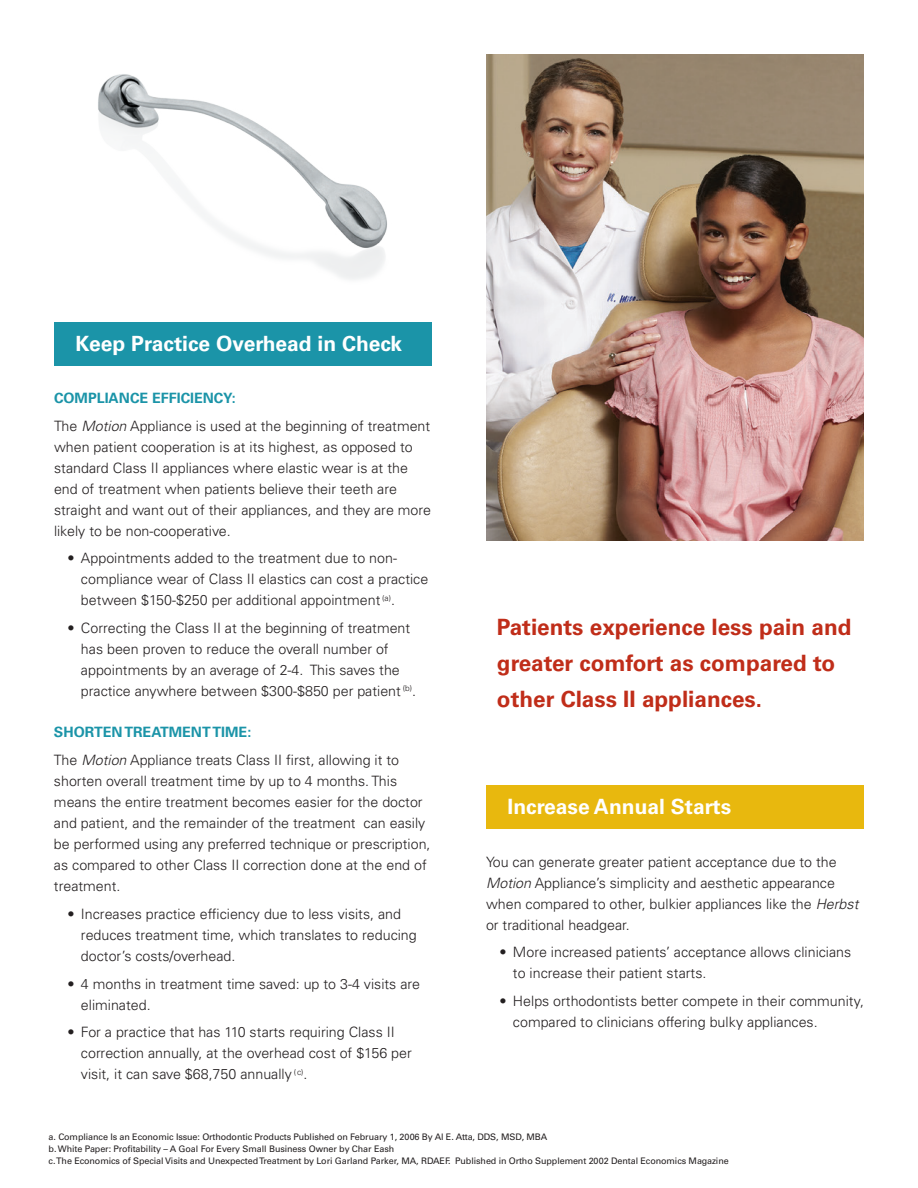
<style>
.page{position:relative;width:918px;height:1188px;background:#fff}
.page>*{position:absolute;margin:0;border:0;box-sizing:border-box;transform-origin:0 0}
.t1{font:700 22.5px/36px "Univers LT Std";color:#c02d19}
.t2{font:700 21px "Univers LT Std";color:#fff}
.t3{font:300 14.25px/21px "Univers LT Std";color:#231f20}
.t4{font:9px/12px "Univers LT Std";letter-spacing:-.01em;color:#231f20}
.s1{font-weight:700;color:#1b94a8}
.s2{font-style:italic}
</style>
<div class="page">
<div style="left:54px;top:322px;width:378px;height:43px;background:#1b94a8"></div>
<div style="left:486px;top:785px;width:378px;height:43px;background:#e8b80e"></div>
<img style="left:486px;top:54px;width:378px;height:487px">
<img style="left:98px;top:74px;width:289px;height:206px">
<h2 class="t2" style="left:76px;top:332px;width:328px">Keep Practice Overhead in Check</h2>
<p class="t3" style="left:54px;top:384px;width:378px;line-height:27.8px"><span class="s1">COMPLIANCE EFFICIENCY:<br></span>The <span class="s2">Motion</span> Appliance is used at the beginning of treatment</p>
<p class="t3" style="left:54px;top:436px;width:379px">when patient cooperation is at its highest, as opposed to standard Class II appliances where elastic wear is at the end of treatment when patients believe their teeth are straight and want out of their appliances, and they are more likely to be non-cooperative.</p>
<p class="t3" style="left:81px;top:548px;width:349px;text-indent:-13px">• Appointments added to the treatment due to non&shy;compliance wear of Class II elastics can cost a practice between $150-$250 per additional appointment <sup>(a)</sup>.</p>
<p class="t3" style="left:81px;top:617px;width:337px;text-indent:-13px">• Correcting the Class II at the beginning of treatment has been proven to reduce the overall number of appointments by an average of 2-4. This saves the practice anywhere between $300-$850 per patient <sup>(b)</sup>.</p>
<p class="t3" style="left:54px;top:718px;width:347px;line-height:27.8px"><span class="s1">SHORTEN TREATMENT TIME:<br></span>The <span class="s2">Motion</span> Appliance treats Class II first, allowing it to</p>
<p class="t3" style="left:54px;top:770px;width:378px">shorten overall treatment time by up to 4 months. This means the entire treatment becomes easier for the doctor and patient, and the remainder of the treatment can easily be performed using any preferred technique or prescription, as compared to other Class II correction done at the end of treatment.</p>
<p class="t3" style="left:81px;top:903px;width:337px;text-indent:-13px">• Increases practice efficiency due to less visits, and reduces treatment time, which translates to reducing doctor’s costs/overhead.</p>
<p class="t3" style="left:81px;top:973px;width:341px;text-indent:-13px">• 4 months in treatment time saved: up to 3-4 visits are eliminated.</p>
<p class="t3" style="left:81px;top:1022px;width:332px;text-indent:-13px">• For a practice that has 110 starts requiring Class II correction annually, at the overhead cost of $156 per visit, it can save $68,750 annually <sup>(c)</sup>.</p>
<h1 class="t1" style="left:497px;top:609px;width:356px">Patients experience less pain and greater comfort as compared to other Class II appliances.</h1>
<h2 class="t2" style="left:508px;top:795px;width:225px">Increase Annual Starts</h2>
<p class="t3" style="left:486px;top:851px;width:374px">You can generate greater patient acceptance due to the <span class="s2">Motion</span> Appliance’s simplicity and aesthetic appearance when compared to other, bulkier appliances like the <span class="s2">Herbst </span>or traditional headgear.</p>
<p class="t3" style="left:513px;top:942px;width:340px;text-indent:-13px">• More increased patients’ acceptance allows clinicians to increase their patient starts.</p>
<p class="t3" style="left:513px;top:991px;width:352px;text-indent:-13px">• Helps orthodontists better compete in their community, compared to clinicians offering bulky appliances.</p>
<p class="t4" style="left:49px;top:1131px;width:682px">a. Compliance Is an Economic Issue: Orthodontic Products Published on February 1, 2006 By Al E. Atta, DDS, MSD, MBA<br>b. White Paper: Profitability – A Goal For Every Small Business Owner by Char Eash<br>c. The Economics of Special Visits and Unexpected Treatment by Lori Garland Parker, MA, RDAEF. Published in Ortho Supplement 2002 Dental Economics Magazine</p>
</div>
